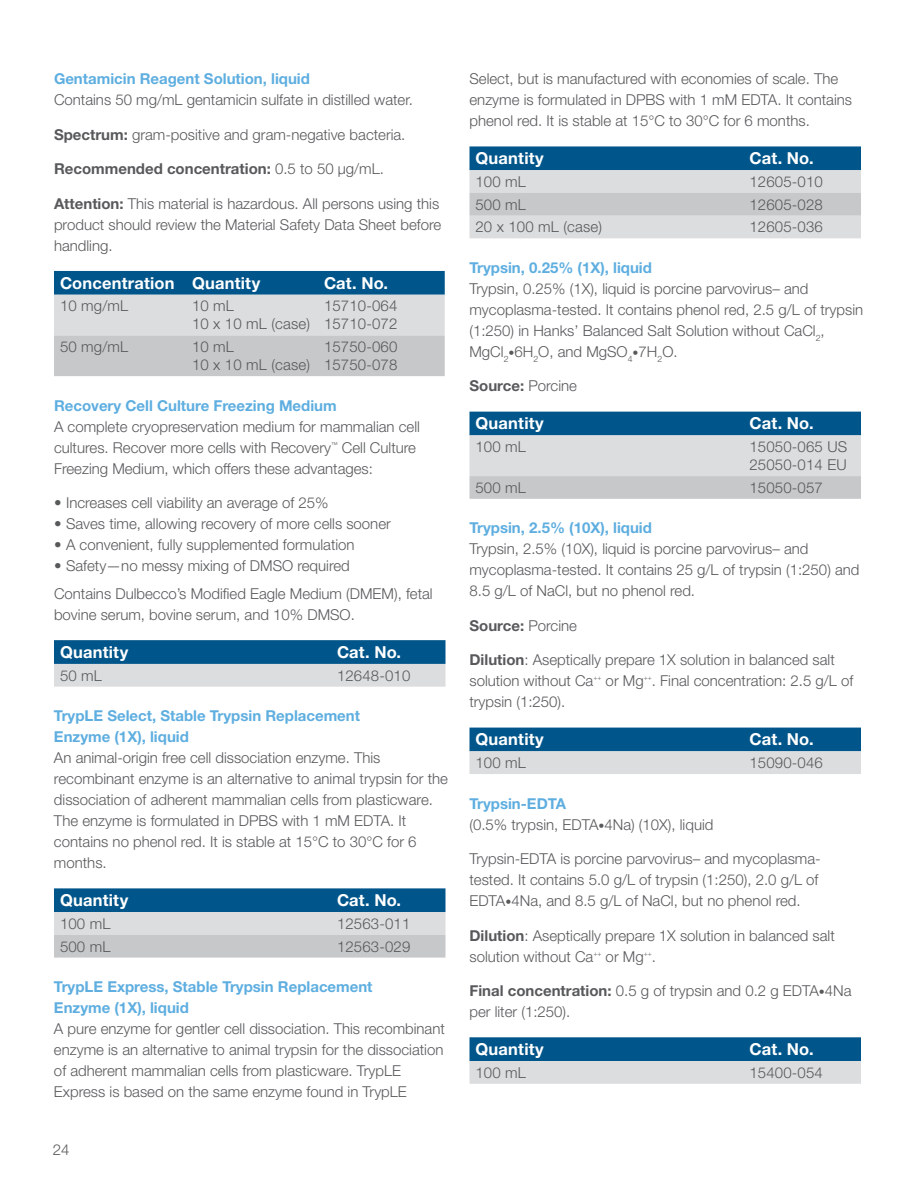
<style>
.page{position:relative;width:918px;height:1188px;background:#fff}
.page>*{position:absolute;margin:0;border:0;box-sizing:border-box;transform-origin:0 0}
.t1{font:700 16.5px "Helvetica Neue LT Std";letter-spacing:.01em;color:#fff}
.t2{font:300 15px/21px "Helvetica Neue LT Std";color:#58595b}
.t3{font:700 15px/21px "Helvetica Neue LT Std";color:#5eaee0}
.t4{font:700 15px "Helvetica Neue LT Std";color:#58595b}
.t5{font:300 6.75px "Helvetica Neue LT Std";color:#58595b}
.s1{font-weight:700}
.s2{font-weight:300}
.s3{font-size:12px}
.s4{font-weight:700;color:#5eaee0}
</style>
<div class="page">
<svg style="left:54px;top:271px;width:391px;height:105px;background:#a2b6c3"></svg>
<svg style="left:54px;top:640px;width:392px;height:47px;background:#6d98b3"></svg>
<svg style="left:54px;top:888px;width:392px;height:70px;background:#8ba8bb"></svg>
<svg style="left:469px;top:146px;width:392px;height:92px;background:#9eb5c3"></svg>
<svg style="left:469px;top:412px;width:392px;height:87px;background:#9db4c3"></svg>
<svg style="left:469px;top:728px;width:392px;height:46px;background:#6e99b4"></svg>
<svg style="left:469px;top:1037px;width:392px;height:47px;background:#6e99b4"></svg>
<p class="t3" style="left:54px;top:68px;width:258px">Gentamicin Reagent Solution, liquid</p>
<p class="t2" style="left:54px;top:89px;width:360px">Contains 50 mg/mL gentamicin sulfate in distilled water.</p>
<p class="t2" style="left:54px;top:124px;width:353px"><span class="s1">Spectrum:</span> gram-positive and gram-negative bacteria.</p>
<p class="t4" style="left:54px;top:160px;width:332px">Recommended concentration: <span class="s2">0.5 to 50 μg/mL.</span></p>
<p class="t2" style="left:54px;top:193px;width:389px"><span class="s1">Attention:</span> This material is hazardous. All persons using this product should review the Material Safety Data Sheet before handling.</p>
<p class="t1" style="left:60px;top:273px;width:202px">Concentration Quantity</p>
<p class="t1" style="left:324px;top:273px;width:66px">Cat. No.</p>
<p class="t2" style="left:60px;top:295px;width:70px">10 mg/mL</p>
<p class="t2" style="left:192px;top:297px;width:120px;line-height:18px">10 mL<br>10 x 10 mL (case)</p>
<p class="t2" style="left:324px;top:297px;width:75px;line-height:18px">15710-064<br>15710-072</p>
<p class="t2" style="left:60px;top:336px;width:70px">50 mg/mL</p>
<p class="t2" style="left:192px;top:338px;width:120px;line-height:18px">10 mL<br>10 x 10 mL (case)</p>
<p class="t2" style="left:324px;top:338px;width:75px;line-height:18px">15750-060<br>15750-078</p>
<p class="t3" style="left:54px;top:394px;width:284px">Recovery Cell Culture Freezing Medium</p>
<p class="t2" style="left:54px;top:416px;width:367px">A complete cryopreservation medium for mammalian cell cultures. Recover more cells with Recovery</p>
<p class="t2" style="left:54px;top:437px;width:364px;text-indent:288px">Cell Culture<br>Freezing Medium, which offers these advantages:</p>
<p class="t2" style="left:54px;top:492px;width:276px">• Increases cell viability an average of 25%</p>
<p class="t2" style="left:54px;top:513px;width:338px">• Saves time, allowing recovery of more cells sooner</p>
<p class="t2" style="left:54px;top:534px;width:302px">• A convenient, fully supplemented formulation</p>
<p class="t2" style="left:54px;top:552px;width:380px;line-height:27.8px">• Safety—no messy mixing of DMSO required<br>Contains Dulbecco’s Modified Eagle Medium (DMEM), fetal</p>
<p class="t2" style="left:54px;top:604px;width:302px">bovine serum, bovine serum, and 10% DMSO.</p>
<p class="t1" style="left:60px;top:642px;width:70px">Quantity</p>
<p class="t1" style="left:337px;top:642px;width:66px">Cat. No.</p>
<p class="t2" style="left:60px;top:665px;width:44px">50 mL</p>
<p class="t2" style="left:337px;top:665px;width:75px">12648-010</p>
<p class="t3" style="left:54px;top:705px;width:308px">TrypLE Select, Stable Trypsin Replacement<br>Enzyme (1X), liquid</p>
<p class="t2" style="left:54px;top:747px;width:395px">An animal-origin free cell dissociation enzyme. This recombinant enzyme is an alternative to animal trypsin for the dissociation of adherent mammalian cells from plasticware.<br>The enzyme is formulated in DPBS with 1 mM EDTA. It contains no phenol red. It is stable at 15°C to 30°C for 6 months.</p>
<p class="t1" style="left:60px;top:890px;width:70px">Quantity</p>
<p class="t1" style="left:337px;top:890px;width:66px">Cat. No.</p>
<p class="t2" style="left:60px;top:913px;width:52px">100 mL</p>
<p class="t2" style="left:337px;top:913px;width:75px">12563-011</p>
<p class="t2" style="left:60px;top:935px;width:52px">500 mL</p>
<p class="t2" style="left:337px;top:935px;width:75px">12563-029</p>
<p class="t3" style="left:54px;top:976px;width:320px">TrypLE Express, Stable Trypsin Replacement<br>Enzyme (1X), liquid</p>
<p class="t2" style="left:54px;top:1018px;width:392px">A pure enzyme for gentler cell dissociation. This recombinant enzyme is an alternative to animal trypsin for the dissociation of adherent mammalian cells from plasticware. TrypLE Express is based on the same enzyme found in TrypLE</p>
<p class="t5" style="left:331px;top:440px;width:8px">™</p>
<p class="t2" style="left:53px;top:1139px;width:18px">24</p>
<p class="t2" style="left:470px;top:68px;width:384px">Select, but is manufactured with economies of scale. The enzyme is formulated in DPBS with 1 mM EDTA. It contains phenol red. It is stable at 15°C to 30°C for 6 months.</p>
<p class="t1" style="left:475px;top:148px;width:70px">Quantity</p>
<p class="t1" style="left:749px;top:148px;width:66px">Cat. No.</p>
<p class="t2" style="left:475px;top:171px;width:52px">100 mL</p>
<p class="t2" style="left:750px;top:171px;width:75px">12605-010</p>
<p class="t2" style="left:475px;top:194px;width:52px">500 mL</p>
<p class="t2" style="left:750px;top:194px;width:75px">12605-028</p>
<p class="t2" style="left:475px;top:216px;width:128px">20 x 100 mL (case)</p>
<p class="t2" style="left:750px;top:216px;width:75px">12605-036</p>
<p class="t3" style="left:469px;top:257px;width:184px">Trypsin, 0.25% (1X), liquid</p>
<p class="t2" style="left:469px;top:278px;width:395px">Trypsin, 0.25% (1X), liquid is porcine parvovirus– and mycoplasma-tested. It contains phenol red, 2.5 g/L of trypsin (1:250) in Hanks’ Balanced Salt Solution without CaCl<sub>2</sub>, MgCl<sub>2</sub><span class="s3">•</span>6H<sub>2</sub>O, and MgSO<sub>4</sub><span class="s3">•</span>7H<sub>2</sub>O.</p>
<p class="t4" style="left:469px;top:377px;width:109px">Source: <span class="s2">Porcine</span></p>
<p class="t1" style="left:475px;top:413px;width:70px">Quantity</p>
<p class="t1" style="left:749px;top:413px;width:66px">Cat. No.</p>
<p class="t2" style="left:475px;top:436px;width:52px">100 mL</p>
<p class="t2" style="left:750px;top:437px;width:99px;line-height:18px">15050-065 US<br>25050-014 EU</p>
<p class="t2" style="left:475px;top:477px;width:52px">500 mL</p>
<p class="t2" style="left:750px;top:477px;width:75px">15050-057</p>
<p class="t3" style="left:469px;top:517px;width:184px">Trypsin, 2.5% (10X), liquid</p>
<p class="t2" style="left:469px;top:538px;width:392px">Trypsin, 2.5% (10X), liquid is porcine parvovirus– and mycoplasma-tested. It contains 25 g/L of trypsin (1:250) and<br>8.5 g/L of NaCl, but no phenol red.</p>
<p class="t4" style="left:469px;top:616px;width:109px">Source: <span class="s2">Porcine</span></p>
<p class="t2" style="left:469px;top:649px;width:367px"><span class="s1">Dilution</span>: Aseptically prepare 1X solution in balanced salt solution without Ca</p>
<p class="t5" style="left:593px;top:674px;width:10px">++</p>
<p class="t2" style="left:606px;top:670px;width:40px">or Mg</p>
<p class="t5" style="left:644px;top:674px;width:10px">++</p>
<p class="t2" style="left:652px;top:670px;width:203px">. Final concentration: 2.5 g/L of</p>
<p class="t2" style="left:469px;top:691px;width:97px">trypsin (1:250).</p>
<p class="t1" style="left:475px;top:729px;width:70px">Quantity</p>
<p class="t1" style="left:749px;top:729px;width:66px">Cat. No.</p>
<p class="t2" style="left:475px;top:752px;width:52px">100 mL</p>
<p class="t2" style="left:750px;top:752px;width:75px">15090-046</p>
<p class="t2" style="left:469px;top:792px;width:245px"><span class="s4">Trypsin-EDTA<br></span>(0.5% trypsin, EDTA<span class="s3">•</span>4Na) (10X), liquid</p>
<p class="t2" style="left:469px;top:848px;width:353px">Trypsin-EDTA is porcine parvovirus– and mycoplasma&shy;tested. It contains 5.0 g/L of trypsin (1:250), 2.0 g/L of<br>EDTA<span class="s3">•</span>4Na, and 8.5 g/L of NaCl, but no phenol red.</p>
<p class="t2" style="left:469px;top:924px;width:367px"><span class="s1">Dilution</span>: Aseptically prepare 1X solution in balanced salt solution without Ca</p>
<p class="t5" style="left:593px;top:949px;width:10px">++</p>
<p class="t2" style="left:606px;top:945px;width:40px">or Mg</p>
<p class="t5" style="left:644px;top:949px;width:10px">++</p>
<p class="t2" style="left:652px;top:945px;width:6px">.</p>
<p class="t2" style="left:469px;top:980px;width:384px"><span class="s1">Final concentration:</span> 0.5 g of trypsin and 0.2 g EDTA<span class="s3">•</span>4Na per liter (1:250).</p>
<p class="t1" style="left:475px;top:1039px;width:70px">Quantity</p>
<p class="t1" style="left:749px;top:1039px;width:66px">Cat. No.</p>
<p class="t2" style="left:475px;top:1062px;width:52px">100 mL</p>
<p class="t2" style="left:750px;top:1062px;width:75px">15400-054</p>
</div>
